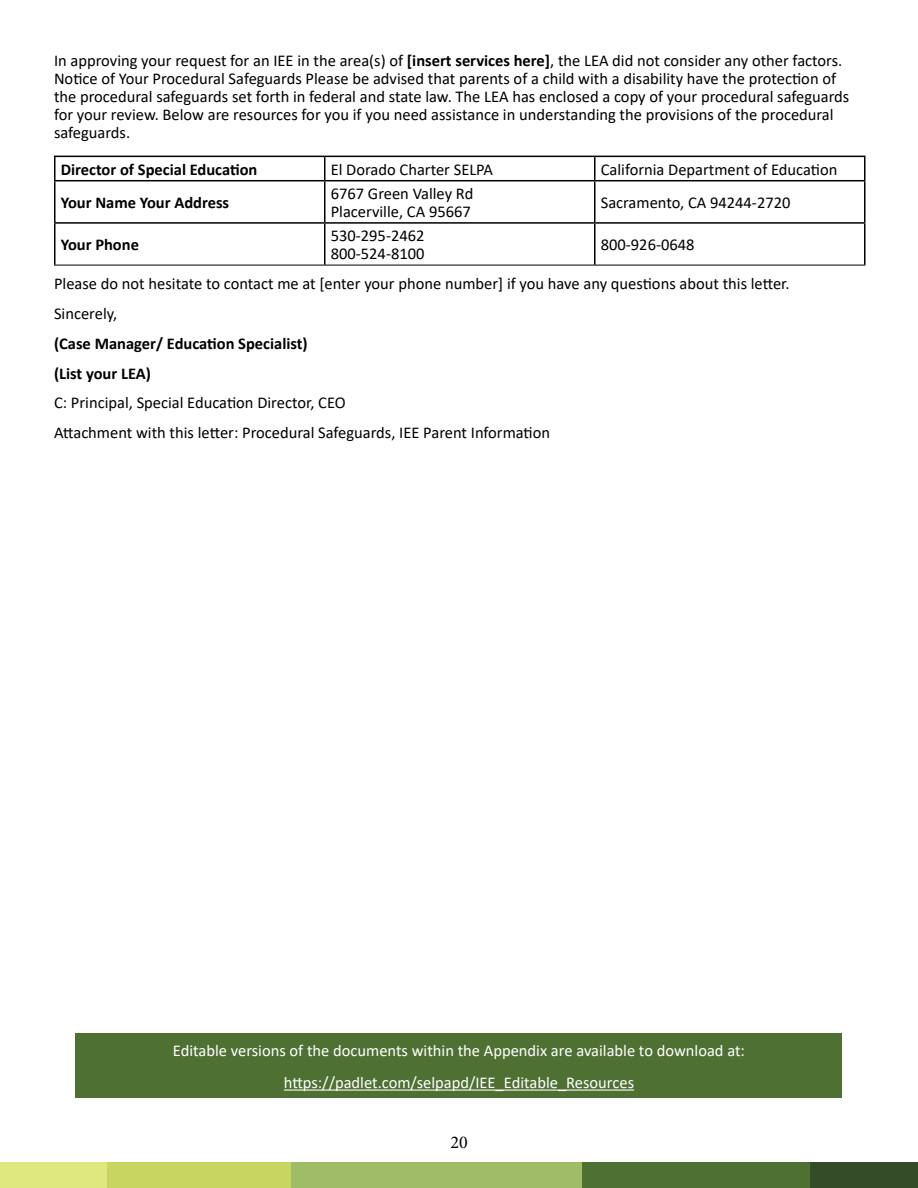
<style>
.page{position:relative;width:918px;height:1188px;background:#fff}
.page>*{position:absolute;margin:0;border:0;box-sizing:border-box;transform-origin:0 0}
.t1{font:18px "Minion Pro";color:#000}
.t2{font:16.5px/17.9px "Calibri";color:#000}
.t3{font:16.5px/31.8px "Calibri";color:#fff;text-align:center}
.t4{font:700 16.5px/29.8px "Calibri";color:#000}
.s1{font-weight:700}
</style>
<div class="page">
<div style="left:106px;top:1163px;width:186px;height:25px;background:#c6d660"></div>
<div style="left:0;top:1163px;width:106px;height:25px;background:#dfe77f"></div>
<div style="left:582px;top:1163px;width:228px;height:25px;background:#4f7033"></div>
<div style="left:292px;top:1163px;width:290px;height:25px;background:#9fbd66"></div>
<div style="left:810px;top:1163px;width:108px;height:25px;background:#354c28"></div>
<hr style="left:54px;top:156px;width:271px;height:1px;background:#000">
<hr style="left:54px;top:157px;width:2px;height:23px;background:#000">
<hr style="left:325px;top:156px;width:270px;height:1px;background:#000">
<hr style="left:324px;top:157px;width:2px;height:23px;background:#000">
<hr style="left:595px;top:156px;width:271px;height:1px;background:#000">
<hr style="left:594px;top:157px;width:2px;height:23px;background:#000">
<hr style="left:864px;top:157px;width:2px;height:23px;background:#000">
<hr style="left:54px;top:180px;width:271px;height:1px;background:#000">
<hr style="left:54px;top:181px;width:2px;height:41px;background:#000">
<hr style="left:325px;top:180px;width:270px;height:1px;background:#000">
<hr style="left:324px;top:181px;width:2px;height:41px;background:#000">
<hr style="left:595px;top:180px;width:271px;height:1px;background:#000">
<hr style="left:594px;top:181px;width:2px;height:41px;background:#000">
<hr style="left:864px;top:181px;width:2px;height:41px;background:#000">
<hr style="left:54px;top:222px;width:271px;height:2px;background:#000">
<hr style="left:54px;top:224px;width:2px;height:41px;background:#000">
<hr style="left:325px;top:222px;width:270px;height:2px;background:#000">
<hr style="left:324px;top:224px;width:2px;height:41px;background:#000">
<hr style="left:595px;top:222px;width:271px;height:2px;background:#000">
<hr style="left:594px;top:224px;width:2px;height:41px;background:#000">
<hr style="left:864px;top:224px;width:2px;height:41px;background:#000">
<hr style="left:54px;top:265px;width:271px;height:1px;background:#000">
<hr style="left:325px;top:265px;width:270px;height:1px;background:#000">
<hr style="left:595px;top:265px;width:271px;height:1px;background:#000">
<div style="left:76px;top:1034px;width:766px;height:32px;background:#4f7033"></div>
<div style="left:76px;top:1065px;width:766px;height:33px;background:#4f7033"></div>
<hr style="left:284px;top:1090px;width:350px;height:1px;background:#fff">
<p class="t2" style="left:54px;top:52px;width:797px">In approving your request for an IEE in the area(s) of <span class="s1">[insert services here]</span>, the LEA did not consider any other factors.<br>Notice of Your Procedural Safeguards Please be advised that parents of a child with a disability have the protection of the procedural safeguards set forth in federal and state law. The LEA has enclosed a copy of your procedural safeguards for your review. Below are resources for you if you need assistance in understanding the provisions of the procedural safeguards.</p>
<p class="t4" style="left:61px;top:154px;width:198px">Director of Special Education</p>
<p class="t2" style="left:331px;top:160px;width:164px">El Dorado Charter SELPA</p>
<p class="t2" style="left:601px;top:160px;width:238px">California Department of Education</p>
<p class="t4" style="left:61px;top:187px;width:170px">Your Name Your Address</p>
<p class="t2" style="left:331px;top:184px;width:144px">6767 Green Valley Rd<br>Placerville, CA 95667</p>
<p class="t2" style="left:601px;top:193px;width:191px">Sacramento, CA 94244-2720</p>
<p class="t4" style="left:61px;top:230px;width:80px">Your Phone</p>
<p class="t2" style="left:331px;top:226px;width:95px">530-295-2462<br>800-524-8100</p>
<p class="t2" style="left:601px;top:235px;width:95px">800-926-0648</p>
<p class="t2" style="left:54px;top:268px;width:737px;line-height:29.8px">Please do not hesitate to contact me at [enter your phone number] if you have any questions about this letter.<br>Sincerely,</p>
<p class="t4" style="left:54px;top:328px;width:255px">(Case Manager/ Education Specialist) (List your LEA)</p>
<p class="t2" style="left:54px;top:388px;width:498px;line-height:29.8px">C: Principal, Special Education Director, CEO<br>Attachment with this letter: Procedural Safeguards, IEE Parent Information</p>
<p class="t3" style="left:173px;top:1035px;width:574px">Editable versions of the documents within the Appendix are available to download at: https://padlet.com/selpapd/IEE_Editable_Resources</p>
<p class="t1" style="left:450px;top:1130px;width:19px">20</p>
</div>
